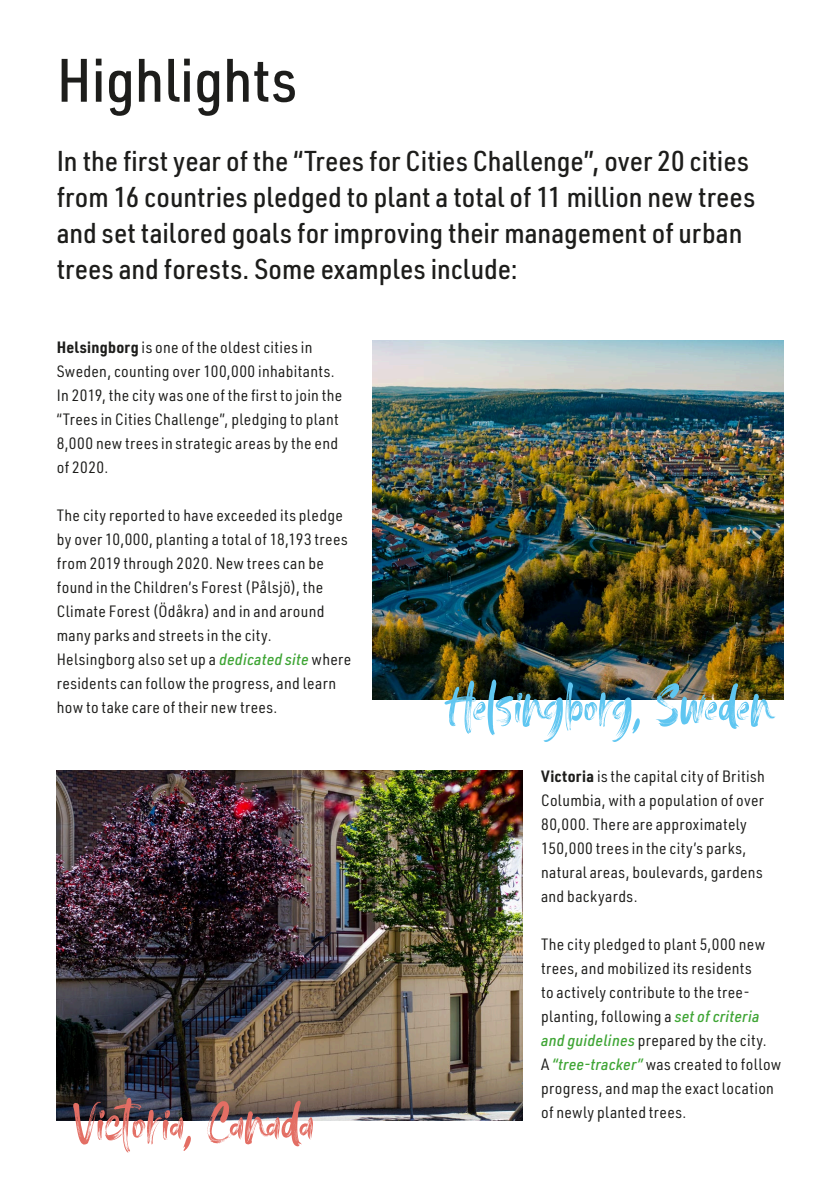
<style>
.page{position:relative;width:840px;height:1191px;background:#fff}
.page>*{position:absolute;margin:0;border:0;box-sizing:border-box;transform-origin:0 0}
.t1{font:60px "Hunters";color:#5fc6f1}
.t2{font:60px "Hunters";color:#e36e64}
.t3{font:500 60px "URWDIN Semi Cond";color:#1d1d1b}
.t4{font:500 28px/36px "URWDIN Semi Cond";letter-spacing:.005em;color:#1d1d1b}
.t5{font:16px/24px "URWDIN Semi Cond";letter-spacing:.02em;color:#1d1d1b}
.s1{font-weight:700}
.s2{font-weight:500;font-style:italic;color:#3fa535}
</style>
<div class="page">
<img style="left:57px;top:770px;width:465px;height:350px">
<img style="left:372px;top:340px;width:410px;height:359px">
<h1 class="t3" style="left:57px;top:40px;width:242px">Highlights</h1>
<p class="t4" style="left:57px;top:142px;width:699px">In the first year of the “Trees for Cities Challenge”, over 20 cities from 16 countries pledged to plant a total of 11 million new trees and set tailored goals for improving their management of urban trees and forests. Some examples include:</p>
<p class="t5" style="left:57px;top:334px;width:287px"><span class="s1">Helsingborg</span> is one of the oldest cities in Sweden, counting over 100,000 inhabitants.<br>In 2019, the city was one of the first to join the “Trees in Cities Challenge”, pledging to plant 8,000 new trees in strategic areas by the end of 2020.</p>
<p class="t5" style="left:57px;top:502px;width:296px">The city reported to have exceeded its pledge by over 10,000, planting a total of 18,193 trees from 2019 through 2020. New trees can be found in the Children’s Forest (Pålsjö), the Climate Forest (Ödåkra) and in and around many parks and streets in the city.<br>Helsingborg also set up a <span class="s2">dedicated site</span> where residents can follow the progress, and learn how to take care of their new trees.</p>
<h1 class="t2" style="left:71px;top:1087px;width:242px">Victoria, Canada</h1>
<h1 class="t1" style="left:445px;top:670px;width:326px">Helsingborg, Sweden</h1>
<p class="t5" style="left:540px;top:764px;width:225px"><span class="s1">Victoria</span> is the capital city of British<br>Columbia, with a population of over<br>80,000. There are approximately<br>150,000 trees in the city’s parks, natural areas, boulevards, gardens and backyards.</p>
<p class="t5" style="left:540px;top:932px;width:242px">The city pledged to plant 5,000 new trees, and mobilized its residents<br>to actively contribute to the tree&shy;planting, following a <span class="s2">set of criteria and guidelines</span> prepared by the city.<br>A <span class="s2">“tree-tracker”</span> was created to follow progress, and map the exact location of newly planted trees.</p>
</div>
